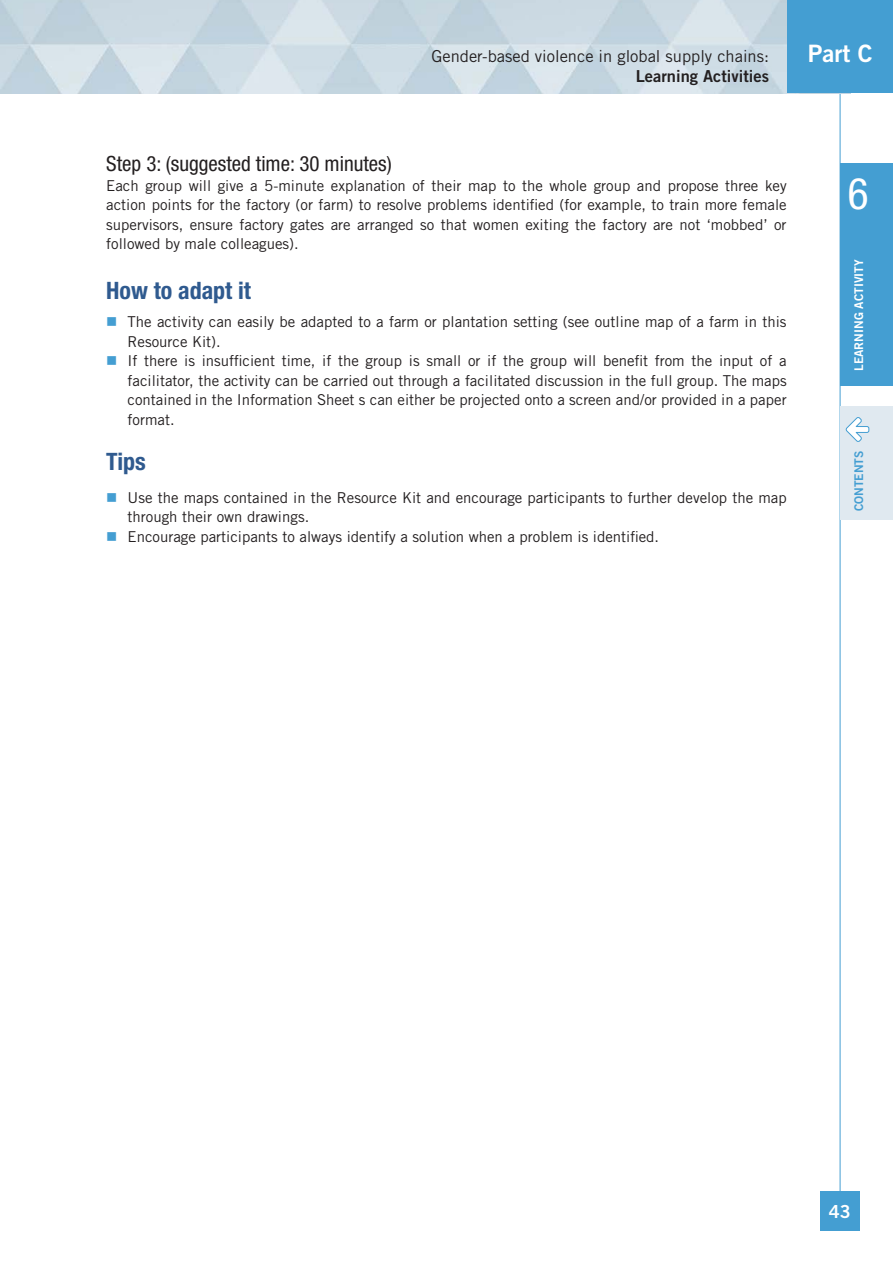
<style>
.page{position:relative;width:893px;height:1263px;background:#fff}
.page>*{position:absolute;margin:0;border:0;box-sizing:border-box;transform-origin:0 0}
.t1{font:condensed 43.5px "Helvetica Neue";color:#fff}
.t2{font:700 condensed 24px "Helvetica Neue";color:#2f5a8f}
.t3{font:24px "Trade Gothic Bold Two";color:#fff}
.t4{font:condensed 21px "Helvetica Neue";color:#231f20}
.t5{font:18px "Trade Gothic Bold Two";color:#fff}
.t6{font:16.5px "Trade Gothic";color:#231f20}
.t7{font:16.5px "Trade Gothic Bold Two";color:#231f20}
.t8{font:15px/19.5px "Trade Gothic";color:#231f20}
.t9{font:12px "Trade Gothic Bold Two";color:#fff}
.t10{font:12px "Trade Gothic Bold Two";color:#449ed2}
</style>
<div class="page">
<div style="left:821px;top:1191px;width:39px;height:39px;background:#449ed2"></div>
<hr style="left:840px;top:0;width:1px;height:1192px;background:#449ed2">
<img style="left:0;top:0;width:787px;height:93px">
<div style="left:787px;top:0;width:106px;height:93px;background:#449ed2"></div>
<div style="left:840px;top:163px;width:53px;height:223px;background:#449ed2"></div>
<div style="left:840px;top:407px;width:53px;height:113px;background:#e0e9f0"></div>
<svg style="left:845px;top:417px;width:25px;height:25px"></svg>
<p class="t6" style="left:431px;top:46px;width:339px">Gender-based violence in global supply chains:</p>
<h2 class="t3" style="left:808px;top:38px;width:66px">Part C</h2>
<p class="t7" style="left:636px;top:66px;width:135px">Learning Activities</p>
<h3 class="t4" style="left:106px;top:151px;width:287px">Step 3: (suggested time: 30 minutes)</h3>
<p class="t8" style="left:106px;top:175px;width:682px;text-align:justify">Each group will give a 5-minute explanation of their map to the whole group and propose three key action points for the factory (or farm) to resolve problems identified (for example, to train more female supervisors, ensure factory gates are arranged so that women exiting the factory are not ‘mobbed’ or followed by male colleagues).</p>
<h2 class="t2" style="left:106px;top:276px;width:146px">How to adapt it</h2>
<p class="t8" style="left:128px;top:312px;width:661px">The activity can easily be adapted to a farm or plantation setting (see outline map of a farm in this Resource Kit).<br>If there is insufficient time, if the group is small or if the group will benefit from the input of a facilitator, the activity can be carried out through a facilitated discussion in the full group. The maps contained in the Information Sheet s can either be projected onto a screen and/or provided in a paper format.</p>
<h2 class="t2" style="left:106px;top:447px;width:41px">Tips</h2>
<p class="t8" style="left:128px;top:487px;width:661px">Use the maps contained in the Resource Kit and encourage participants to further develop the map through their own drawings.<br>Encourage participants to always identify a solution when a problem is identified.</p>
<h1 class="t1" style="left:848px;top:168px;width:22px">6</h1>
<p class="t9" style="left:851px;top:371px;width:113px;rotate:-90deg">LEARNING ACTIVITY</p>
<p class="t10" style="left:851px;top:511px;width:62px;rotate:-90deg">CONTENTS</p>
<p class="t5" style="left:829px;top:1200px;width:23px">43</p>
</div>
